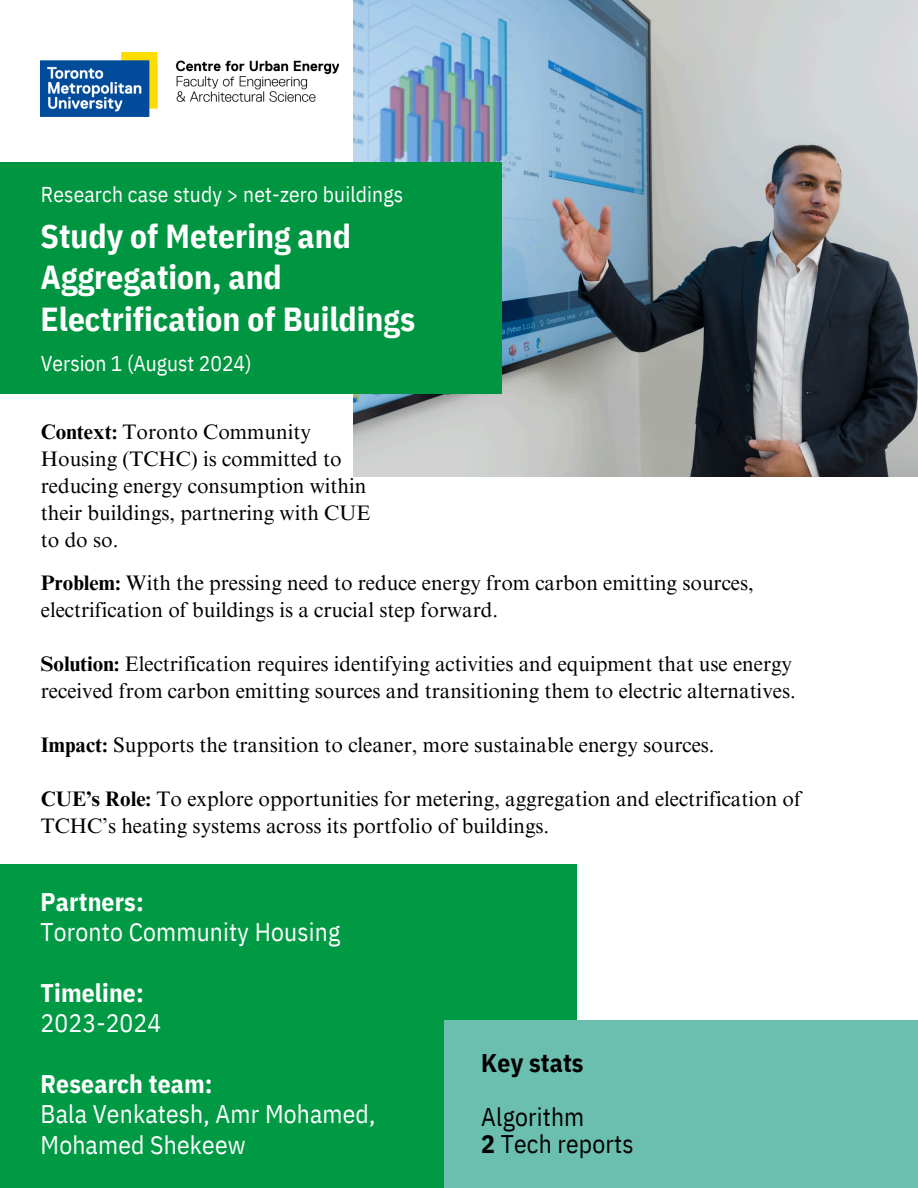
<style>
.page{position:relative;width:918px;height:1188px;background:#fff}
.page>*{position:absolute;margin:0;border:0;box-sizing:border-box;transform-origin:0 0}
.t1{font:700 33.3px/41.2px "IBM Plex Sans Cond";color:#fff}
.t2{font:25.5px/30.3px "IBM Plex Sans Cond";letter-spacing:.005em;color:#fff}
.t3{font:25.5px/27px "IBM Plex Sans Cond";letter-spacing:.005em;color:#000}
.t4{font:700 25.5px/30.3px "IBM Plex Sans Cond";letter-spacing:.005em;color:#fff}
.t5{font:700 25.5px "IBM Plex Sans Cond";letter-spacing:.005em;color:#000}
.t6{font:21.45px "IBM Plex Sans Cond";letter-spacing:.005em;color:#fff}
.t7{font:21px/27px "Times NRMT Pro";color:#000}
.s1{font-weight:700}
.s2{font-weight:400}
</style>
<div class="page">
<img style="left:41px;top:53px;width:298px;height:64px">
<div style="left:0;top:864px;width:577px;height:324px;background:#009a44"></div>
<div style="left:445px;top:1021px;width:473px;height:167px;background:#6bbfae"></div>
<img style="left:353px;top:0;width:565px;height:477px">
<div style="left:0;top:162px;width:502px;height:232px;background:#009641"></div>
<h3 class="t6" style="left:41px;top:180px;width:364px">Research case study &gt; net-zero buildings</h3>
<h3 class="t1" style="left:41px;top:215px;width:376px">Study of Metering and<br>Aggregation, and<br>Electrification of Buildings</h3>
<h2 class="t6" style="left:41px;top:349px;width:212px">Version 1 (August 2024)</h2>
<h3 class="t7" style="left:41px;top:421px;width:331px"><span class="s1">Context:</span> Toronto Community<br>Housing (TCHC) is committed to reducing energy consumption within their buildings, partnering with CUE to do so.</h3>
<p class="t7" style="left:41px;top:572px;width:714px"><span class="s1">Problem:</span> With the pressing need to reduce energy from carbon emitting sources, electrification of buildings is a crucial step forward.</p>
<p class="t7" style="left:41px;top:653px;width:756px"><span class="s1">Solution:</span> Electrification requires identifying activities and equipment that use energy received from carbon emitting sources and transitioning them to electric alternatives.</p>
<p class="t7" style="left:41px;top:734px;width:675px"><span class="s1">Impact:</span> Supports the transition to cleaner, more sustainable energy sources.</p>
<h1 class="t7" style="left:41px;top:788px;width:762px"><span class="s1">CUE’s Role:</span> To explore opportunities for metering, aggregation and electrification of<br>TCHC’s heating systems across its portfolio of buildings.</h1>
<p class="t2" style="left:41px;top:886px;width:301px"><span class="s1">Partners:<br></span>Toronto Community Housing</p>
<p class="t4" style="left:41px;top:977px;width:122px">Timeline:<br><span class="s2">2023-2024</span></p>
<p class="t2" style="left:41px;top:1068px;width:336px"><span class="s1">Research team:<br></span>Bala Venkatesh, Amr Mohamed,<br>Mohamed Shekeew</p>
<p class="t5" style="left:481px;top:1046px;width:104px">Key stats</p>
<p class="t3" style="left:481px;top:1103px;width:154px">Algorithm<br><span class="s1">2</span> Tech reports</p>
</div>
